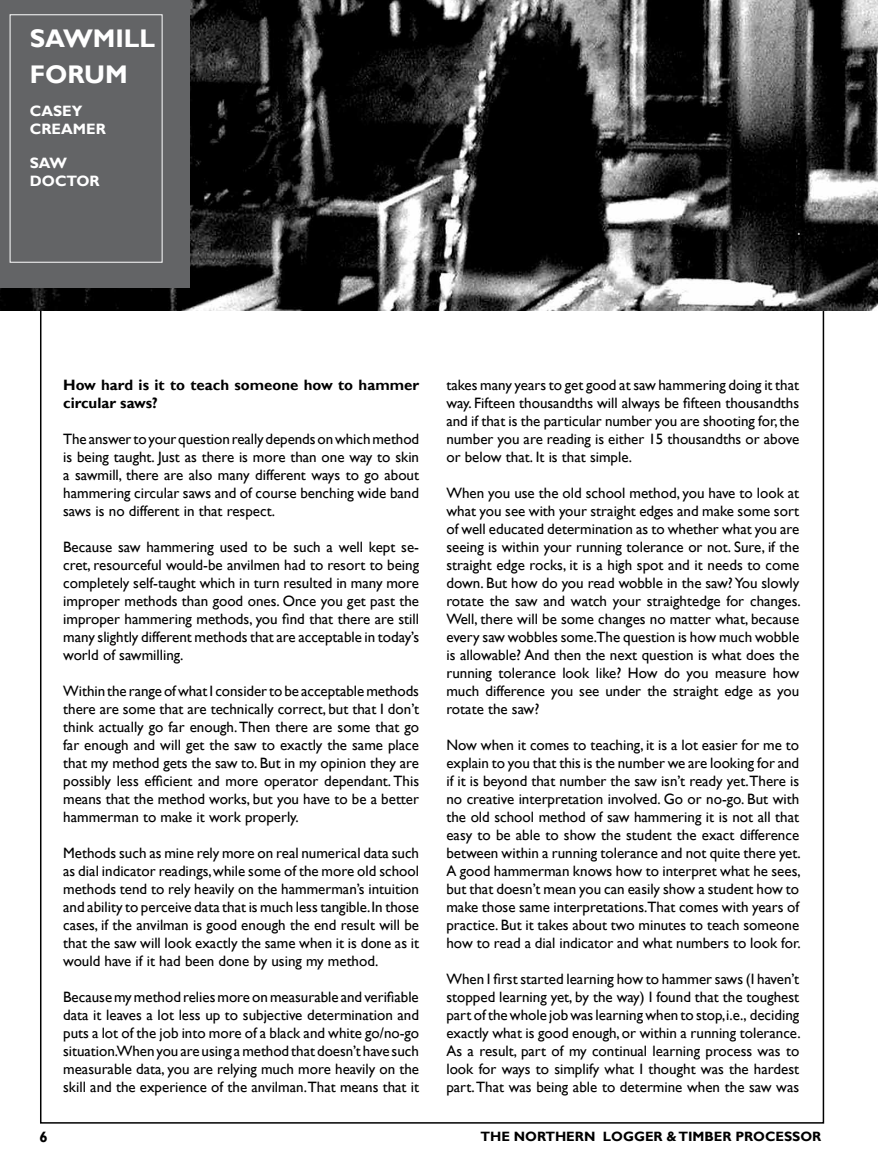
<style>
.page{position:relative;width:878px;height:1175px;background:#fff}
.page>*{position:absolute;margin:0;border:0;box-sizing:border-box;transform-origin:0 0}
.t1{font:700 25.5px/36px "Gill Sans";color:#fff}
.t2{font:15px/18px "Gill Sans";color:#000;text-align:justify}
.t3{font:700 15px/18px "Gill Sans";color:#000}
.t4{font:700 15px/18px "Gill Sans";color:#fff}
.t5{font:700 13.5px "Gill Sans";color:#000}
</style>
<div class="page">
<img style="left:0;top:0;width:878px;height:310px">
<div style="left:0;top:0;width:190px;height:287px;background:#636466"></div>
<h1 class="t1" style="left:30px;top:21px;width:127px">SAWMILL<br>FORUM</h1>
<p class="t4" style="left:30px;top:102px;width:77px">CASEY<br>CREAMER</p>
<p class="t4" style="left:30px;top:155px;width:71px">SAW<br>DOCTOR</p>
<p class="t3" style="left:63px;top:376px;width:357px">How hard is it to teach someone how to hammer circular saws?</p>
<p class="t2" style="left:63px;top:430px;width:357px">The answer to your question really depends on which method is being taught. Just as there is more than one way to skin a sawmill, there are also many different ways to go about hammering circular saws and of course benching wide band saws is no different in that respect.</p>
<p class="t2" style="left:63px;top:538px;width:357px">Because saw hammering used to be such a well kept se&shy;cret, resourceful would-be anvilmen had to resort to being completely self-taught which in turn resulted in many more improper methods than good ones. Once you get past the improper hammering methods, you find that there are still many slightly different methods that are acceptable in today’s world of sawmilling.</p>
<p class="t2" style="left:63px;top:682px;width:357px">Within the range of what I consider to be acceptable methods there are some that are technically correct, but that I don’t think actually go far enough. Then there are some that go far enough and will get the saw to exactly the same place that my method gets the saw to. But in my opinion they are possibly less efficient and more operator dependant. This means that the method works, but you have to be a better hammerman to make it work properly.</p>
<p class="t2" style="left:63px;top:844px;width:357px">Methods such as mine rely more on real numerical data such as dial indicator readings, while some of the more old school methods tend to rely heavily on the hammerman’s intuition and ability to perceive data that is much less tangible. In those cases, if the anvilman is good enough the end result will be that the saw will look exactly the same when it is done as it would have if it had been done by using my method.</p>
<p class="t2" style="left:63px;top:988px;width:357px">Because my method relies more on measurable and verifiable data it leaves a lot less up to subjective determination and puts a lot of the job into more of a black and white go/no-go situation.When you are using a method that doesn’t have such measurable data, you are relying much more heavily on the skill and the experience of the anvilman.That means that it</p>
<p class="t2" style="left:446px;top:376px;width:354px">takes many years to get good at saw hammering doing it that way. Fifteen thousandths will always be fifteen thousandths and if that is the particular number you are shooting for, the number you are reading is either 15 thousandths or above or below that. It is that simple.</p>
<p class="t2" style="left:446px;top:484px;width:356px">When you use the old school method, you have to look at what you see with your straight edges and make some sort of well educated determination as to whether what you are seeing is within your running tolerance or not. Sure, if the straight edge rocks, it is a high spot and it needs to come down. But how do you read wobble in the saw? You slowly rotate the saw and watch your straightedge for changes.<br>Well, there will be some changes no matter what, because every saw wobbles some.The question is how much wobble is allowable? And then the next question is what does the running tolerance look like? How do you measure how much difference you see under the straight edge as you rotate the saw?</p>
<p class="t2" style="left:446px;top:736px;width:356px">Now when it comes to teaching, it is a lot easier for me to explain to you that this is the number we are looking for and if it is beyond that number the saw isn’t ready yet.There is no creative interpretation involved. Go or no-go. But with the old school method of saw hammering it is not all that easy to be able to show the student the exact difference between within a running tolerance and not quite there yet.<br>A good hammerman knows how to interpret what he sees, but that doesn’t mean you can easily show a student how to make those same interpretations.That comes with years of practice. But it takes about two minutes to teach someone how to read a dial indicator and what numbers to look for.</p>
<p class="t2" style="left:446px;top:970px;width:356px">When I first started learning how to hammer saws (I haven’t stopped learning yet, by the way) I found that the toughest part of the whole job was learning when to stop,i.e., deciding exactly what is good enough, or within a running tolerance.<br>As a result, part of my continual learning process was to look for ways to simplify what I thought was the hardest part. That was being able to determine when the saw was</p>
<p class="t3" style="left:40px;top:1128px;width:10px">6</p>
<p class="t5" style="left:480px;top:1128px;width:342px">THE NORTHERN LOGGER &amp; TIMBER PROCESSOR</p>
</div>
